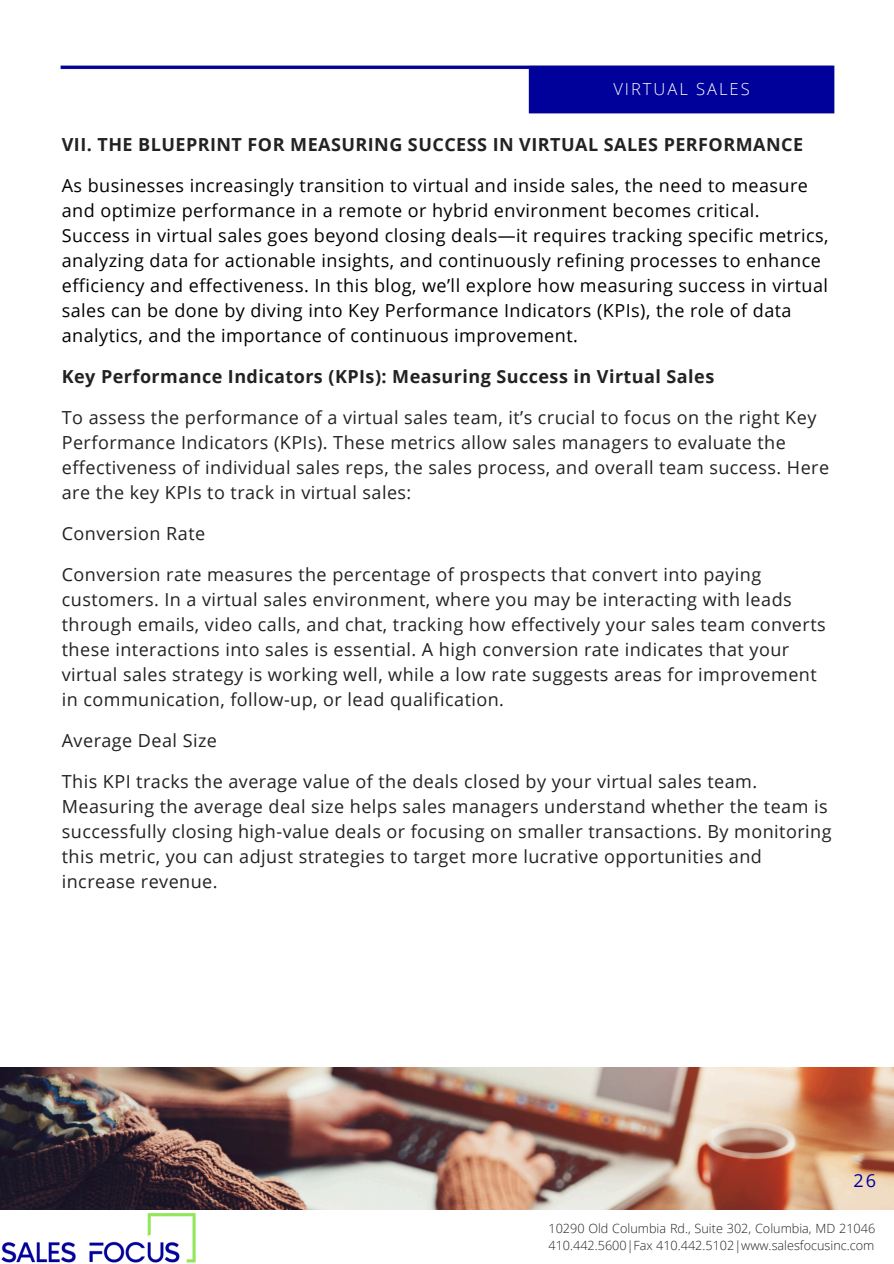
<style>
.page{position:relative;width:894px;height:1264px;background:#fff}
.page>*{position:absolute;margin:0;border:0;box-sizing:border-box;transform-origin:0 0}
.t1{font:18px/25px "Open Sans";letter-spacing:.025em;color:#222}
.t2{font:18px/25px "Open Sans";letter-spacing:.025em;color:#000}
.t3{font:700 18px "Open Sans";letter-spacing:.025em;color:#222}
.t4{font:18px "Open Sans";color:#01019c}
.t5{font:300 16.5px "Open Sans";letter-spacing:.12em;color:#fff}
.t6{font:300 12.6px/16.8px "Open Sans";color:#222}
</style>
<div class="page">
<img style="left:2px;top:1213px;width:193px;height:49px">
<img style="left:0;top:1067px;width:893px;height:142px">
<img style="left:60px;top:65px;width:775px;height:49px">
<h1 class="t5" style="left:613px;top:77px;width:138px">VIRTUAL SALES</h1>
<h4 class="t3" style="left:62px;top:131px;width:742px">VII. THE BLUEPRINT FOR MEASURING SUCCESS IN VIRTUAL SALES PERFORMANCE</h4>
<h3 class="t2" style="left:62px;top:172px;width:768px">As businesses increasingly transition to virtual and inside sales, the need to measure and optimize performance in a remote or hybrid environment becomes critical.<br>Success in virtual sales goes beyond closing deals—it requires tracking specific metrics, analyzing data for actionable insights, and continuously refining processes to enhance efficiency and effectiveness. In this blog, we’ll explore how measuring success in virtual sales can be done by diving into Key Performance Indicators (KPIs), the role of data analytics, and the importance of continuous improvement.</h3>
<h4 class="t3" style="left:62px;top:363px;width:653px">Key Performance Indicators (KPIs): Measuring Success in Virtual Sales</h4>
<h4 class="t1" style="left:62px;top:404px;width:768px">To assess the performance of a virtual sales team, it’s crucial to focus on the right Key Performance Indicators (KPIs). These metrics allow sales managers to evaluate the effectiveness of individual sales reps, the sales process, and overall team success. Here are the key KPIs to track in virtual sales:</h4>
<h4 class="t1" style="left:62px;top:520px;width:145px">Conversion Rate</h4>
<h4 class="t1" style="left:62px;top:561px;width:765px">Conversion rate measures the percentage of prospects that convert into paying customers. In a virtual sales environment, where you may be interacting with leads through emails, video calls, and chat, tracking how effectively your sales team converts these interactions into sales is essential. A high conversion rate indicates that your virtual sales strategy is working well, while a low rate suggests areas for improvement in communication, follow-up, or lead qualification.</h4>
<h4 class="t1" style="left:62px;top:727px;width:157px">Average Deal Size</h4>
<p class="t1" style="left:62px;top:768px;width:771px">This KPI tracks the average value of the deals closed by your virtual sales team.<br>Measuring the average deal size helps sales managers understand whether the team is successfully closing high-value deals or focusing on smaller transactions. By monitoring this metric, you can adjust strategies to target more lucrative opportunities and increase revenue.</p>
<h2 class="t4" style="left:853px;top:1167px;width:24px">26</h2>
<p class="t6" style="left:548px;top:1220px;width:328px">10290 Old Columbia Rd., Suite 302, Columbia, MD 21046<br>410.442.5600|Fax 410.442.5102|www.salesfocusinc.com</p>
</div>
